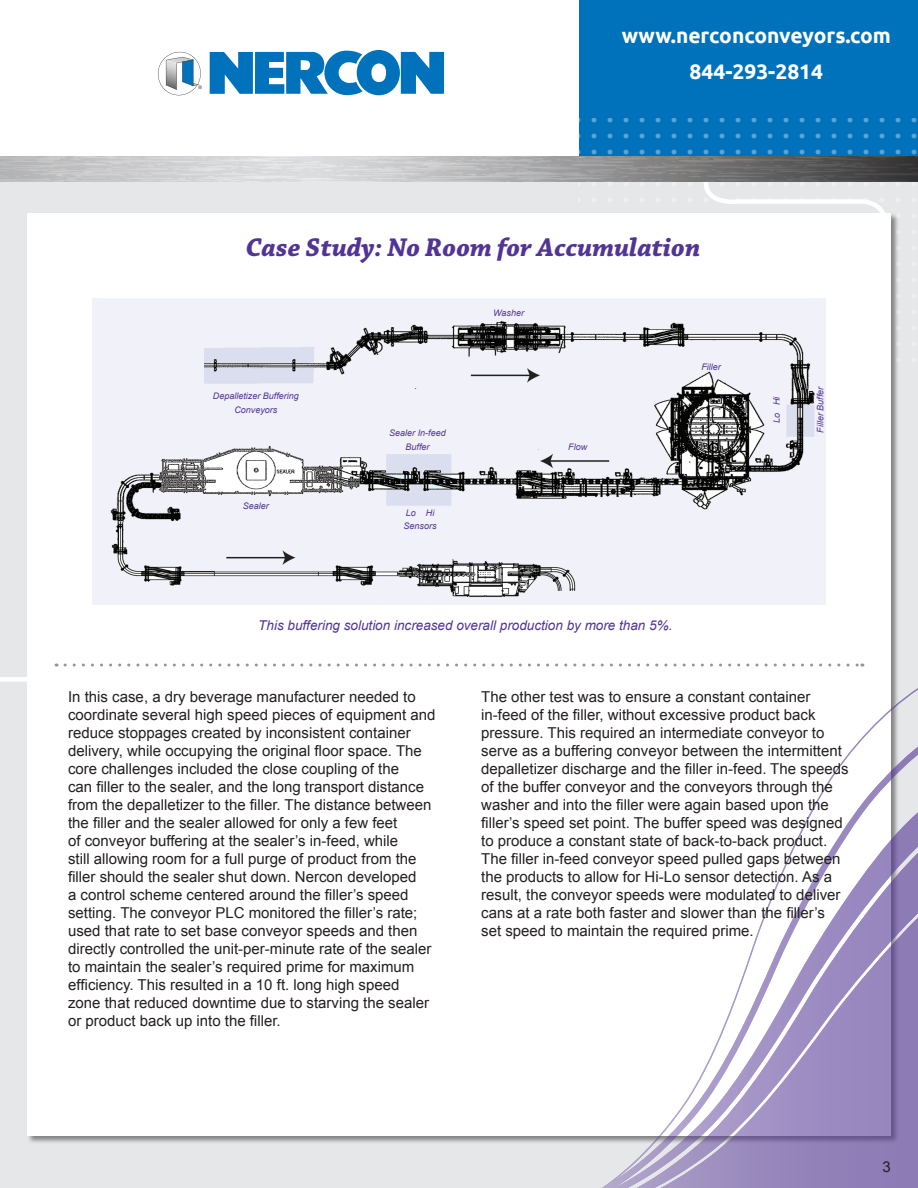
<style>
.page{position:relative;width:918px;height:1188px;background:#fff}
.page>*{position:absolute;margin:0;border:0;box-sizing:border-box;transform-origin:0 0}
.Colored_Page_Heading{font:italic 700 27px "Chaparral Pro";color:#523495}
.t1{font:700 21px/35.4px "Ubuntu";color:#fff;text-align:center}
.Body_Copy{font:15px/18px "Arial";color:#231f20}
.Purple_Photo_Caption{font:italic 13.5px "Arial";color:#523495}
.Diagram_Text{font:italic 9px/13.5px "Arial";color:#523495;text-align:center}
</style>
<div class="page">
<div style="left:579px;top:0;width:339px;height:162px;background:#0072bc"></div>
<div style="left:0;top:166px;width:918px;height:1022px;background:#e6e7e9"></div>
<svg style="left:579px;top:119px;width:338px;height:94px"></svg>
<svg style="left:210px;top:50px;width:234px;height:45px"></svg>
<svg style="left:158px;top:52px;width:44px;height:43px"></svg>
<img style="left:1px;top:156px;width:917px;height:26px">
<div style="left:27px;top:213px;width:864px;height:922px;background:#fff"></div>
<svg style="left:578px;top:680px;width:340px;height:508px"></svg>
<svg style="left:612px;top:840px;width:306px;height:348px"></svg>
<svg style="left:636px;top:904px;width:282px;height:284px"></svg>
<svg style="left:65px;top:664px;width:798px;height:3px"></svg>
<img style="left:92px;top:298px;width:734px;height:307px">
<h2 class="t1" style="left:622px;top:18px;width:271px">www.nerconconveyors.com<br>844-293-2814</h2>
<p class="Colored_Page_Heading" style="left:246px;top:231px;width:456px">Case Study: No Room for Accumulation</p>
<p class="Diagram_Text" style="left:213px;top:389px;width:88px">Depalletizer Buffering<br>Conveyors</p>
<p class="Diagram_Text" style="left:243px;top:499px;width:28px">Sealer</p>
<p class="Diagram_Text" style="left:389px;top:426px;width:58px">Sealer In-feed<br>Buffer</p>
<p class="Diagram_Text" style="left:404px;top:506px;width:35px;text-align:left">Lo Hi<br>Sensors</p>
<p class="Diagram_Text" style="left:493px;top:306px;width:32px">Washer</p>
<p class="Diagram_Text" style="left:568px;top:440px;width:20px">Flow</p>
<p class="Diagram_Text" style="left:701px;top:360px;width:21px">Filler</p>
<p class="Purple_Photo_Caption" style="left:258px;top:616px;width:416px">This buffering solution increased overall production by more than 5%.</p>
<p class="Diagram_Text" style="left:770px;top:423px;width:28px;rotate:-90deg">Lo Hi</p>
<p class="Diagram_Text" style="left:814px;top:433px;width:48px;rotate:-90deg">Filler Buffer</p>
<p class="Body_Copy" style="left:68px;top:688px;width:369px">In this case, a dry beverage manufacturer needed to coordinate several high speed pieces of equipment and reduce stoppages created by inconsistent container delivery, while occupying the original floor space. The core challenges included the close coupling of the<br>can filler to the sealer, and the long transport distance from the depalletizer to the filler. The distance between the filler and the sealer allowed for only a few feet<br>of conveyor buffering at the sealer’s in-feed, while<br>still allowing room for a full purge of product from the filler should the sealer shut down. Nercon developed<br>a control scheme centered around the filler’s speed setting. The conveyor PLC monitored the filler’s rate; used that rate to set base conveyor speeds and then directly controlled the unit-per-minute rate of the sealer to maintain the sealer’s required prime for maximum efficiency. This resulted in a 10 ft. long high speed zone that reduced downtime due to starving the sealer or product back up into the filler.</p>
<p class="Body_Copy" style="left:481px;top:688px;width:369px">The other test was to ensure a constant container in-feed of the filler, without excessive product back pressure. This required an intermediate conveyor to serve as a buffering conveyor between the intermittent depalletizer discharge and the filler in-feed. The speeds of the buffer conveyor and the conveyors through the washer and into the filler were again based upon the filler’s speed set point. The buffer speed was designed to produce a constant state of back-to-back product.<br>The filler in-feed conveyor speed pulled gaps between the products to allow for Hi-Lo sensor detection. As a result, the conveyor speeds were modulated to deliver cans at a rate both faster and slower than the filler’s set speed to maintain the required prime.</p>
<p class="Body_Copy" style="left:883px;top:1158px;width:10px">3</p>
</div>
